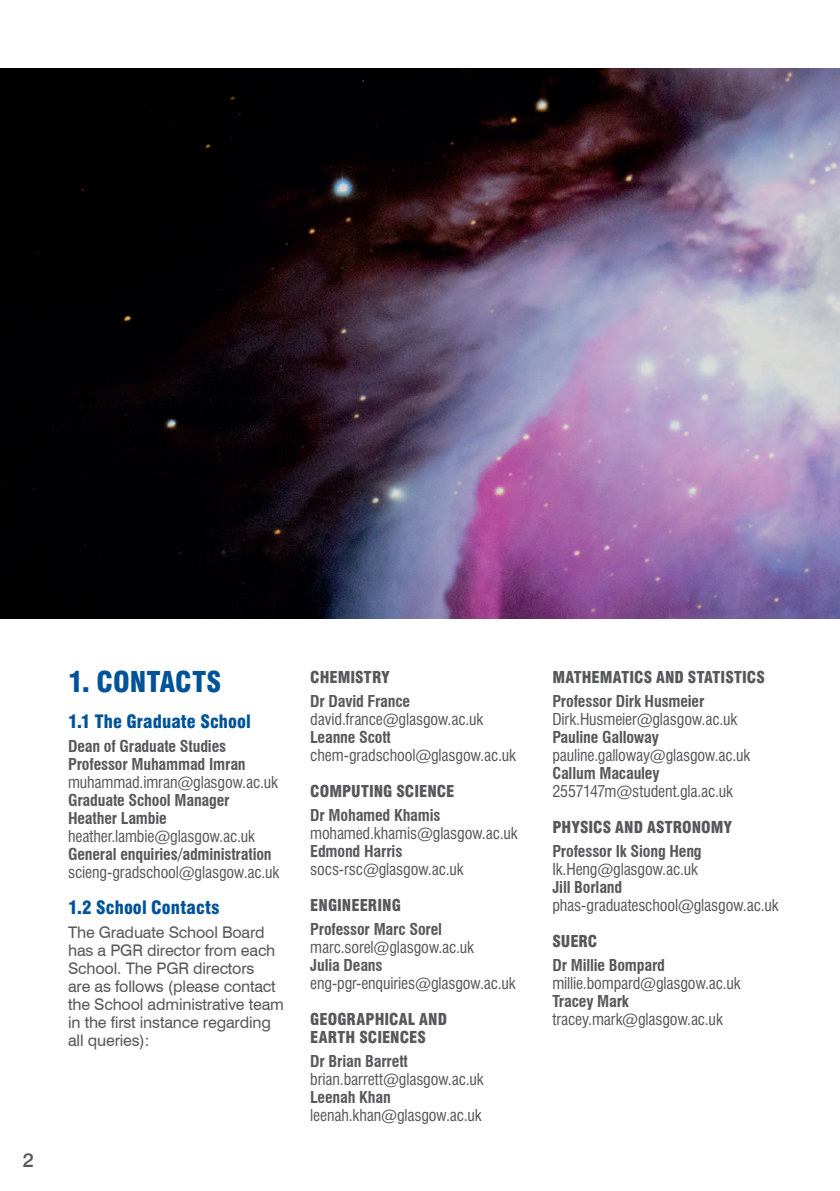
<style>
.page{position:relative;width:840px;height:1191px;background:#fff}
.page>*{position:absolute;margin:0;border:0;box-sizing:border-box;transform-origin:0 0}
.t1{font:900 condensed 28px "Swiss 721 BT";color:#005398}
.t2{font:500 20px "Swiss 721 BT";color:#57585a}
.t3{font:900 condensed 18px "Swiss 721 BT";letter-spacing:.005em;color:#005398}
.t4{font:condensed 16px "Swiss 721 BT";letter-spacing:-.01em;color:#57585a}
.t5{font:700 condensed 16px/18px "Swiss 721 BT";letter-spacing:-.01em;color:#57585a}
.t6{font:16px/18px "Swiss 721 BT";letter-spacing:-.01em;color:#57585a}
.t7{font:900 condensed 16px/18px "Swiss 721 BT";color:#57585a}
</style>
<div class="page">
<img style="left:0;top:68px;width:839px;height:550px">
<p class="t2" style="left:23px;top:1147px;width:13px">2</p>
<h1 class="t1" style="left:68px;top:665px;width:154px">1. CONTACTS</h1>
<p class="t3" style="left:68px;top:710px;width:184px">1.1 The Graduate School</p>
<p class="t5" style="left:68px;top:737px;width:179px">Dean of Graduate Studies<br>Professor Muhammad Imran</p>
<p class="t4" style="left:68px;top:772px;width:211px">muhammad.imran@glasgow.ac.uk</p>
<p class="t5" style="left:68px;top:791px;width:163px">Graduate School Manager<br>Heather Lambie</p>
<p class="t4" style="left:68px;top:826px;width:188px">heather.lambie@glasgow.ac.uk</p>
<p class="t5" style="left:68px;top:845px;width:205px">General enquiries/administration</p>
<p class="t4" style="left:68px;top:862px;width:212px">scieng-gradschool@glasgow.ac.uk</p>
<p class="t3" style="left:68px;top:896px;width:152px">1.2 School Contacts</p>
<p class="t6" style="left:68px;top:923px;width:217px">The Graduate School Board has a PGR director from each<br>School. The PGR directors<br>are as follows (please contact the School administrative team in the first instance regarding all queries):</p>
<p class="t7" style="left:310px;top:668px;width:81px">CHEMISTRY</p>
<p class="t5" style="left:310px;top:692px;width:101px">Dr David France</p>
<p class="t4" style="left:310px;top:709px;width:174px">david.france@glasgow.ac.uk</p>
<p class="t5" style="left:310px;top:728px;width:82px">Leanne Scott</p>
<p class="t4" style="left:310px;top:745px;width:207px">chem-gradschool@glasgow.ac.uk</p>
<p class="t7" style="left:310px;top:782px;width:146px">COMPUTING SCIENCE</p>
<p class="t5" style="left:310px;top:806px;width:132px">Dr Mohamed Khamis</p>
<p class="t4" style="left:310px;top:823px;width:209px">mohamed.khamis@glasgow.ac.uk</p>
<p class="t5" style="left:310px;top:842px;width:94px">Edmond Harris</p>
<p class="t4" style="left:310px;top:859px;width:155px">socs-rsc@glasgow.ac.uk</p>
<p class="t7" style="left:310px;top:896px;width:92px">ENGINEERING</p>
<p class="t5" style="left:310px;top:920px;width:133px">Professor Marc Sorel</p>
<p class="t4" style="left:310px;top:937px;width:165px">marc.sorel@glasgow.ac.uk</p>
<p class="t5" style="left:310px;top:956px;width:74px">Julia Deans</p>
<p class="t4" style="left:310px;top:973px;width:207px">eng-pgr-enquiries@glasgow.ac.uk</p>
<p class="t7" style="left:310px;top:1010px;width:138px">GEOGRAPHICAL AND<br>EARTH SCIENCES</p>
<p class="t5" style="left:310px;top:1052px;width:99px">Dr Brian Barrett</p>
<p class="t4" style="left:310px;top:1069px;width:175px">brian.barrett@glasgow.ac.uk</p>
<p class="t5" style="left:310px;top:1088px;width:82px">Leenah Khan</p>
<p class="t4" style="left:310px;top:1105px;width:173px">leenah.khan@glasgow.ac.uk</p>
<p class="t7" style="left:552px;top:668px;width:214px">MATHEMATICS AND STATISTICS</p>
<p class="t5" style="left:552px;top:692px;width:153px">Professor Dirk Husmeier</p>
<p class="t4" style="left:552px;top:709px;width:186px">Dirk.Husmeier@glasgow.ac.uk</p>
<p class="t5" style="left:552px;top:728px;width:108px">Pauline Galloway</p>
<p class="t4" style="left:552px;top:745px;width:199px">pauline.galloway@glasgow.ac.uk</p>
<p class="t5" style="left:552px;top:764px;width:109px">Callum Macauley</p>
<p class="t4" style="left:552px;top:781px;width:182px">2557147m@student.gla.ac.uk</p>
<p class="t7" style="left:552px;top:818px;width:181px">PHYSICS AND ASTRONOMY</p>
<p class="t5" style="left:552px;top:842px;width:151px">Professor Ik Siong Heng</p>
<p class="t4" style="left:552px;top:859px;width:147px">Ik.Heng@glasgow.ac.uk</p>
<p class="t5" style="left:552px;top:878px;width:71px">Jill Borland</p>
<p class="t4" style="left:552px;top:895px;width:227px">phas-graduateschool@glasgow.ac.uk</p>
<p class="t7" style="left:552px;top:932px;width:47px">SUERC</p>
<p class="t5" style="left:552px;top:956px;width:114px">Dr Millie Bompard</p>
<p class="t4" style="left:552px;top:973px;width:190px">millie.bompard@glasgow.ac.uk</p>
<p class="t5" style="left:552px;top:992px;width:78px">Tracey Mark</p>
<p class="t4" style="left:552px;top:1009px;width:172px">tracey.mark@glasgow.ac.uk</p>
</div>
